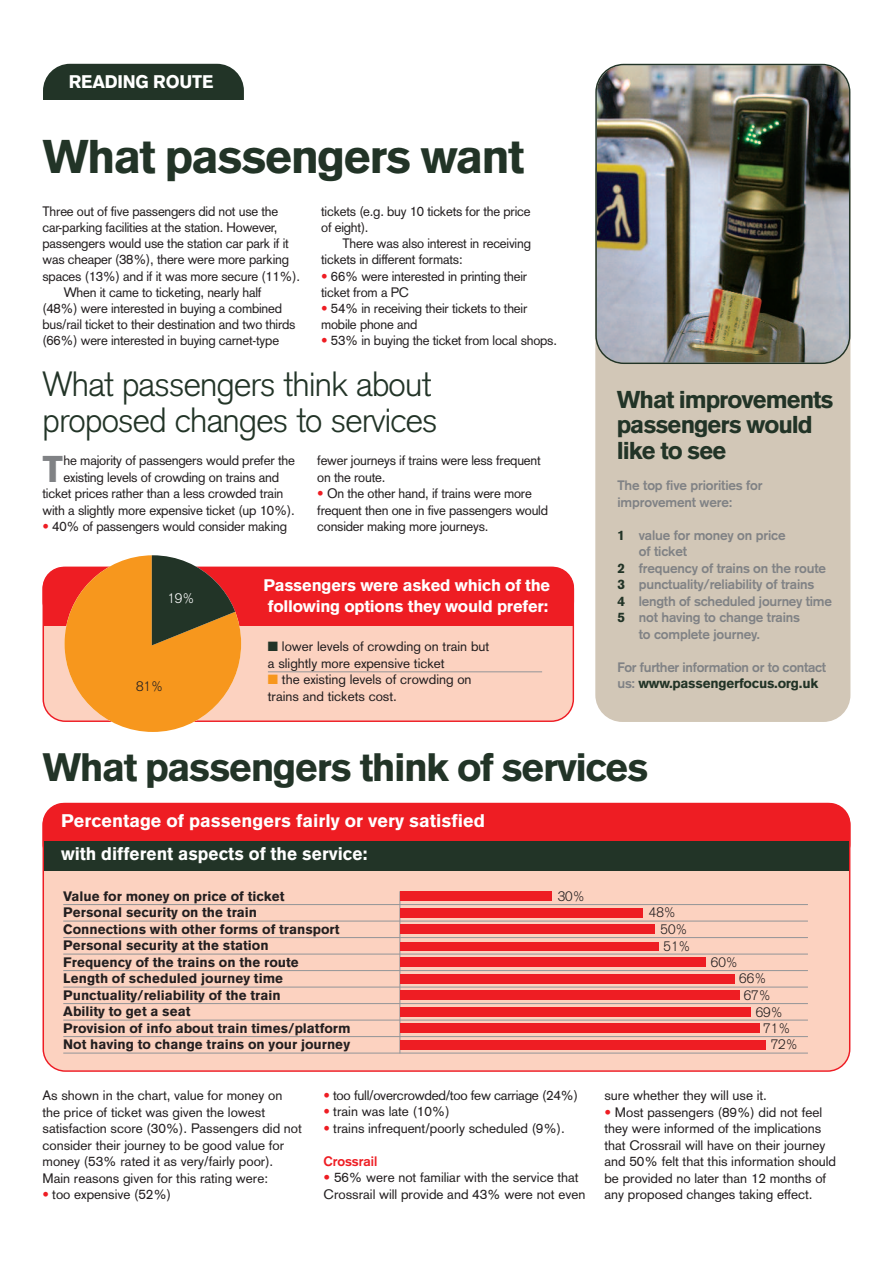
<style>
.page{position:relative;width:893px;height:1263px;background:#fff}
.page>*{position:absolute;margin:0;border:0;box-sizing:border-box;transform-origin:0 0}
.t1{font:900 46.5px "Akzidenz Grotesk";letter-spacing:-.04em;color:#223427}
.t2{font:900 39px "Akzidenz Grotesk";letter-spacing:-.04em;color:#223427}
.t3{font:900 36.6px "Akzidenz Grotesk";color:#808285}
.t4{font:300 34.5px/36px "Akzidenz Grotesk";letter-spacing:-.02em;color:#223427}
.t5{font:900 24px/25.5px "Akzidenz Grotesk";letter-spacing:-.045em;color:#223427}
.t6{font:900 18px/33px "Akzidenz Grotesk";color:#fff}
.t7{font:900 16.5px/21px "Akzidenz Grotesk";letter-spacing:-.015em;color:#fff}
.t8{font:13.5px/16.5px "Akzidenz Grotesk";letter-spacing:-.015em;color:#231f20}
.t9{font:900 13.5px/16.5px "Akzidenz Grotesk";color:#231f20}
.t10{font:700 13.5px/16.5px "Akzidenz Grotesk";letter-spacing:-.01em;color:#808285}
.t11{font:300 13.5px/16.6px "Akzidenz Grotesk";letter-spacing:.005em;color:#231f20}
.t12{font:700 13.5px "Akzidenz Grotesk";color:#ee1d23}
.t13{font:300 13.5px "Akzidenz Grotesk";color:#fff}
.s1{font-weight:900;color:#ee1d23}
.s2{color:#223427}
.s3{color:#f7971d}
.s4{font-weight:900;color:#223427}
.s5{color:#ee1d23}
</style>
<div class="page">
<div style="left:43px;top:64px;width:201px;height:62px;background:#223427;border-radius:27px"></div>
<div style="left:43px;top:100px;width:276px;height:34px;background:#fff"></div>
<div style="left:595px;top:145px;width:255px;height:577px;background:#d2c7b7;border-radius:27px"></div>
<div style="left:43px;top:567px;width:531px;height:155px;background:#fcd2c0"></div>
<div style="left:43px;top:567px;width:531px;height:56px;background:#ee1d23;border-radius:21px"></div>
<div style="left:44px;top:605px;width:528px;height:20px;background:#ee1d23"></div>
<svg style="left:64px;top:555px;width:177px;height:177px;background:#d68c3d"></svg>
<img style="left:595px;top:64px;width:255px;height:300px">
<svg style="left:43px;top:803px;width:807px;height:269px;background:#facdbc"></svg>
<div style="left:43px;top:803px;width:807px;height:62px;background:#ee1d23;border-radius:21px"></div>
<div style="left:44px;top:841px;width:805px;height:30px;background:#223427"></div>
<hr style="left:63px;top:904px;width:745px;height:1px;background:#939598">
<hr style="left:63px;top:921px;width:745px;height:1px;background:#939598">
<hr style="left:63px;top:937px;width:745px;height:1px;background:#939598">
<hr style="left:63px;top:954px;width:745px;height:1px;background:#939598">
<hr style="left:63px;top:970px;width:745px;height:1px;background:#939598">
<hr style="left:63px;top:987px;width:745px;height:1px;background:#939598">
<hr style="left:63px;top:1003px;width:745px;height:1px;background:#939598">
<hr style="left:63px;top:1020px;width:745px;height:1px;background:#939598">
<hr style="left:63px;top:1036px;width:745px;height:1px;background:#939598">
<hr style="left:63px;top:1053px;width:745px;height:1px;background:#939598">
<hr style="left:400px;top:891px;width:1px;height:162px;background:#939598">
<div style="left:400px;top:891px;width:151px;height:10px;background:#ee1d23"></div>
<div style="left:400px;top:908px;width:243px;height:9px;background:#ee1d23"></div>
<div style="left:400px;top:924px;width:255px;height:10px;background:#ee1d23"></div>
<div style="left:400px;top:942px;width:259px;height:8px;background:#ee1d23"></div>
<div style="left:400px;top:957px;width:305px;height:10px;background:#ee1d23"></div>
<div style="left:400px;top:974px;width:334px;height:9px;background:#ee1d23"></div>
<div style="left:400px;top:990px;width:340px;height:10px;background:#ee1d23"></div>
<div style="left:400px;top:1007px;width:350px;height:9px;background:#ee1d23"></div>
<div style="left:400px;top:1023px;width:359px;height:10px;background:#ee1d23"></div>
<div style="left:400px;top:1040px;width:365px;height:9px;background:#ee1d23"></div>
<hr style="left:268px;top:671px;width:274px;height:1px;background:#939598">
<h3 class="t6" style="left:69px;top:67px;width:146px">READING ROUTE</h3>
<h1 class="t1" style="left:43px;top:140px;width:483px">What passengers want</h1>
<p class="t8" style="left:43px;top:204px;width:237px">Three out of five passengers did not use the</p>
<p class="t8" style="left:43px;top:220px;width:237px">car-parking facilities at the station. However,</p>
<p class="t8" style="left:43px;top:237px;width:248px">passengers would use the station car park if it</p>
<p class="t8" style="left:43px;top:253px;width:248px">was cheaper (38%), there were more parking</p>
<p class="t8" style="left:43px;top:269px;width:259px">spaces (13%) and if it was more secure (11%).</p>
<p class="t8" style="left:64px;top:285px;width:199px">When it came to ticketing, nearly half</p>
<p class="t8" style="left:43px;top:301px;width:241px">(48%) were interested in buying a combined</p>
<p class="t8" style="left:43px;top:318px;width:255px">bus/rail ticket to their destination and two thirds</p>
<p class="t8" style="left:43px;top:334px;width:238px">(66%) were interested in buying carnet-type</p>
<p class="t8" style="left:321px;top:204px;width:211px">tickets (e.g. buy 10 tickets for the price of eight).</p>
<p class="t8" style="left:321px;top:237px;width:211px;text-indent:21px">There was also interest in receiving tickets in different formats:</p>
<p class="t8" style="left:321px;top:269px;width:208px"><span class="s1">•</span> 66% were interested in printing their ticket from a PC</p>
<p class="t8" style="left:321px;top:302px;width:208px"><span class="s1">•</span> 54% in receiving their tickets to their mobile phone and</p>
<p class="t8" style="left:321px;top:334px;width:237px"><span class="s1">•</span> 53% in buying the ticket from local shops.</p>
<h3 class="t4" style="left:43px;top:370px;width:397px">What passengers think about proposed changes to services</h3>
<h3 class="t3" style="left:43px;top:455px;width:22px">T</h3>
<p class="t8" style="left:64px;top:453px;width:233px">he majority of passengers would prefer the</p>
<p class="t8" style="left:64px;top:470px;width:217px">existing levels of crowding on trains and</p>
<p class="t8" style="left:43px;top:486px;width:242px">ticket prices rather than a less crowded train</p>
<p class="t8" style="left:43px;top:503px;width:254px">with a slightly more expensive ticket (up 10%).</p>
<p class="t8" style="left:43px;top:519px;width:246px"><span class="s1">•</span> 40% of passengers would consider making</p>
<p class="t8" style="left:317px;top:453px;width:225px">fewer journeys if trains were less frequent on the route.</p>
<p class="t8" style="left:317px;top:486px;width:232px"><span class="s1">•</span> On the other hand, if trains were more frequent then one in five passengers would consider making more journeys.</p>
<p class="t13" style="left:167px;top:593px;width:29px">19%</p>
<p class="t11" style="left:136px;top:679px;width:29px">81%</p>
<p class="t7" style="left:263px;top:576px;width:288px">Passengers were asked which of the following options they would prefer:</p>
<p class="t8" style="left:268px;top:639px;width:223px"><span class="s2">■</span> lower levels of crowding on train but a slightly more expensive ticket</p>
<p class="t8" style="left:268px;top:672px;width:205px"><span class="s3">■</span> the existing levels of crowding on trains and tickets cost.</p>
<h3 class="t5" style="left:617px;top:389px;width:218px">What improvements passengers would like to see</h3>
<p class="t10" style="left:617px;top:478px;width:147px">The top five priorities for improvement were:</p>
<p class="t10" style="left:617px;top:528px;width:170px"><span class="s4">1</span> value for money on price</p>
<p class="t10" style="left:639px;top:544px;width:50px">of ticket</p>
<p class="t10" style="left:617px;top:561px;width:210px"><span class="s4">2</span> frequency of trains on the route</p>
<p class="t10" style="left:617px;top:577px;width:198px"><span class="s4">3</span> punctuality/reliability of trains</p>
<p class="t10" style="left:617px;top:594px;width:216px"><span class="s4">4</span> length of scheduled journey time</p>
<p class="t10" style="left:617px;top:610px;width:184px"><span class="s4">5</span> not having to change trains</p>
<p class="t10" style="left:639px;top:627px;width:123px">to complete journey.</p>
<p class="t10" style="left:617px;top:660px;width:210px">For further information or to contact us: <span class="s4">www.passengerfocus.org.uk</span></p>
<h2 class="t2" style="left:43px;top:753px;width:608px">What passengers think of services</h2>
<h3 class="t6" style="left:61px;top:806px;width:426px">Percentage of passengers fairly or very satisfied with different aspects of the service:</h3>
<p class="t9" style="left:63px;top:889px;width:289px">Value for money on price of ticket<br>Personal security on the train<br>Connections with other forms of transport Personal security at the station<br>Frequency of the trains on the route<br>Length of scheduled journey time Punctuality/reliability of the train<br>Ability to get a seat<br>Provision of info about train times/platform Not having to change trains on your journey</p>
<p class="t11" style="left:558px;top:889px;width:29px">30%</p>
<p class="t11" style="left:660px;top:906px;width:32px;text-indent:-12px">48%<br>50%<br>51%</p>
<p class="t11" style="left:711px;top:956px;width:29px">60%</p>
<p class="t11" style="left:739px;top:972px;width:29px">66%</p>
<p class="t11" style="left:744px;top:988px;width:29px">67%</p>
<p class="t11" style="left:756px;top:1005px;width:29px">69%</p>
<p class="t11" style="left:763px;top:1022px;width:29px">71%</p>
<p class="t11" style="left:771px;top:1038px;width:29px">72%</p>
<p class="t8" style="left:43px;top:1088px;width:261px">As shown in the chart, value for money on the price of ticket was given the lowest satisfaction score (30%). Passengers did not consider their journey to be good value for money (53% rated it as very/fairly poor).<br>Main reasons given for this rating were:</p>
<p class="t8" style="left:43px;top:1187px;width:130px"><span class="s1">•</span> too expensive (52%)</p>
<p class="t8" style="left:323px;top:1088px;width:256px"><span class="s1">•</span> too full/overcrowded/too few carriage (24%)</p>
<p class="t8" style="left:323px;top:1105px;width:128px"><span class="s1">•</span> train was late (10%)</p>
<p class="t8" style="left:323px;top:1121px;width:243px"><span class="s1">•</span> trains infrequent/poorly scheduled (9%).</p>
<p class="t12" style="left:323px;top:1156px;width:55px">Crossrail</p>
<p class="t8" style="left:323px;top:1170px;width:263px"><span class="s5">•</span> 56% were not familiar with the service that<br>Crossrail will provide and 43% were not even</p>
<p class="t8" style="left:604px;top:1088px;width:164px">sure whether they will use it.</p>
<p class="t8" style="left:604px;top:1105px;width:233px"><span class="s5">•</span> Most passengers (89%) did not feel they were informed of the implications that Crossrail will have on their journey and 50% felt that this information should be provided no later than 12 months of any proposed changes taking effect.</p>
</div>
